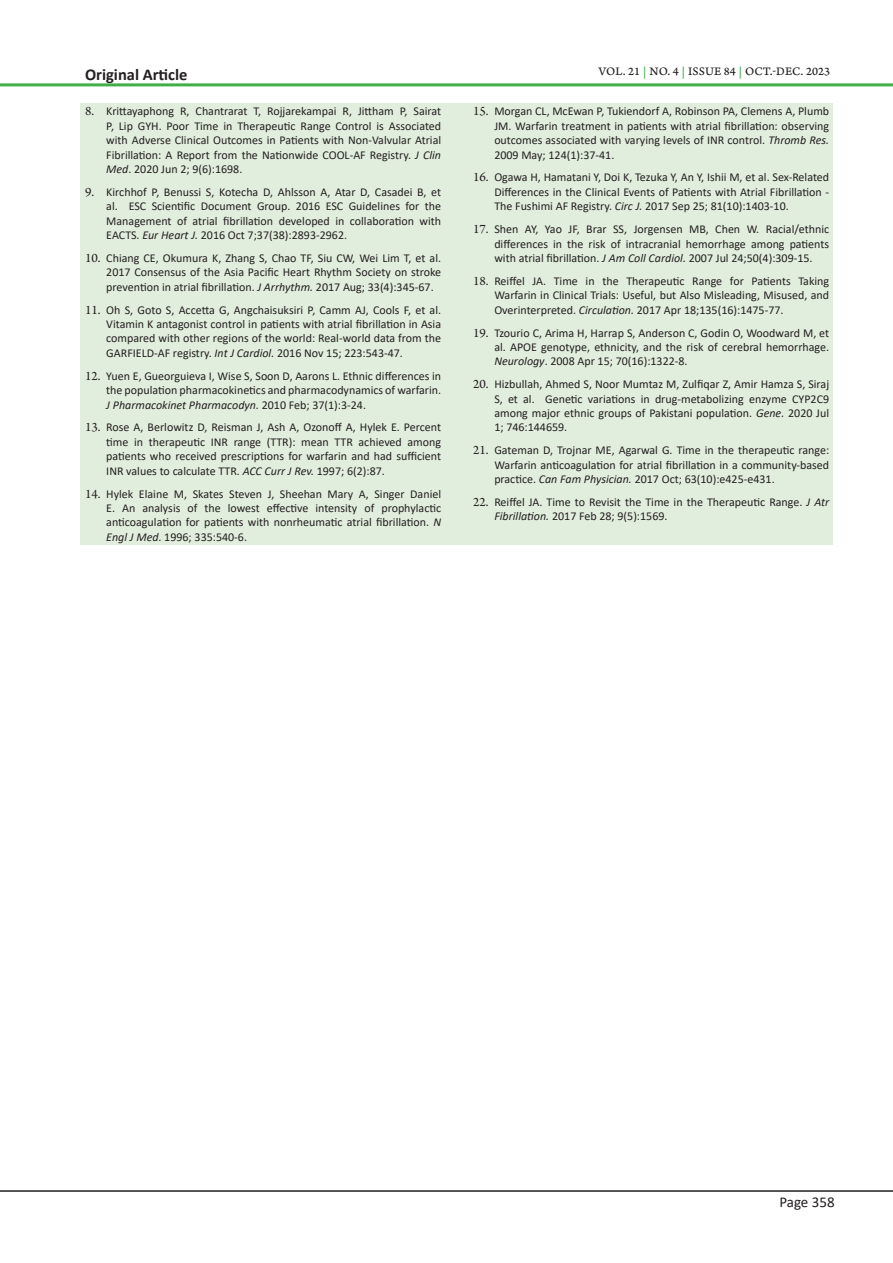
<style>
.page{position:relative;width:893px;height:1263px;background:#fff}
.page>*{position:absolute;margin:0;border:0;box-sizing:border-box;transform-origin:0 0}
.Abstract_Words{font:700 16.5px "Calibri";color:#231f20}
.t1{font:15px "Calibri";color:#231f20}
.Refrence_Text{font:12px/14.4px "Calibri";color:#231f20;text-align:justify}
.t2{font:12px "Arno Pro Caption";letter-spacing:.005em;color:#231f20}
.s1{font-family:"Arno Pro";font-size:13.5px}
.s2{font-style:italic}
.s3{color:#40ae49}
</style>
<div class="page">
<hr style="left:0;top:1190px;width:893px;height:2px;background:#231f20">
<hr style="left:0;top:83px;width:893px;height:3px;background:#40ae49">
<div style="left:81px;top:103px;width:752px;height:441px;background:#e1eedd"></div>
<p class="Abstract_Words" style="left:85px;top:62px;width:104px">Original Article</p>
<p class="Refrence_Text" style="left:106px;top:104px;width:336px;text-indent:-21px"><span class="s1">8.</span> Krittayaphong R, Chantrarat T, Rojjarekampai R, Jittham P, Sairat P, Lip GYH. Poor Time in Therapeutic Range Control is Associated with Adverse Clinical Outcomes in Patients with Non-Valvular Atrial Fibrillation: A Report from the Nationwide COOL-AF Registry. <span class="s2">J Clin Med</span>. 2020 Jun 2; 9(6):1698.</p>
<p class="Refrence_Text" style="left:106px;top:184px;width:336px;text-indent:-21px"><span class="s1">9.</span> Kirchhof P, Benussi S, Kotecha D, Ahlsson A, Atar D, Casadei B, et al. ESC Scientific Document Group. 2016 ESC Guidelines for the Management of atrial fibrillation developed in collaboration with EACTS. <span class="s2">Eur Heart J.</span> 2016 Oct 7;37(38):2893-2962.</p>
<p class="Refrence_Text" style="left:106px;top:250px;width:336px;text-indent:-21px"><span class="s1">10.</span> Chiang CE, Okumura K, Zhang S, Chao TF, Siu CW, Wei Lim T, et al.<br>2017 Consensus of the Asia Pacific Heart Rhythm Society on stroke prevention in atrial fibrillation. <span class="s2">J Arrhythm.</span> 2017 Aug; 33(4):345-67.</p>
<p class="Refrence_Text" style="left:106px;top:302px;width:336px;text-indent:-21px"><span class="s1">11.</span> Oh S, Goto S, Accetta G, Angchaisuksiri P, Camm AJ, Cools F, et al.<br>Vitamin K antagonist control in patients with atrial fibrillation in Asia compared with other regions of the world: Real-world data from the GARFIELD-AF registry. <span class="s2">Int J Cardiol.</span> 2016 Nov 15; 223:543-47.</p>
<p class="Refrence_Text" style="left:106px;top:368px;width:336px;text-indent:-21px"><span class="s1">12.</span> Yuen E, Gueorguieva I, Wise S, Soon D, Aarons L. Ethnic differences in the population pharmacokinetics and pharmacodynamics of warfarin.<br><span class="s2">J Pharmacokinet Pharmacodyn.</span> 2010 Feb; 37(1):3-24.</p>
<p class="Refrence_Text" style="left:106px;top:420px;width:336px;text-indent:-21px"><span class="s1">13.</span> Rose A, Berlowitz D, Reisman J, Ash A, Ozonoff A, Hylek E. Percent time in therapeutic INR range (TTR): mean TTR achieved among patients who received prescriptions for warfarin and had sufficient INR values to calculate TTR. <span class="s2">ACC Curr J Rev.</span> 1997; 6(2):87.</p>
<p class="Refrence_Text" style="left:106px;top:486px;width:336px;text-indent:-21px"><span class="s1">14.</span> Hylek Elaine M, Skates Steven J, Sheehan Mary A, Singer Daniel E. An analysis of the lowest effective intensity of prophylactic anticoagulation for patients with nonrheumatic atrial fibrillation. <span class="s2">N Engl J Med</span>. 1996; 335:540-6.</p>
<p class="t2" style="left:598px;top:64px;width:233px">VOL. 21 <span class="s3">|</span> NO. 4 <span class="s3">|</span> ISSUE 84 <span class="s3">|</span> OCT.-DEC. 2023</p>
<p class="Refrence_Text" style="left:494px;top:104px;width:336px;text-indent:-21px"><span class="s1">15.</span> Morgan CL, McEwan P, Tukiendorf A, Robinson PA, Clemens A, Plumb JM. Warfarin treatment in patients with atrial fibrillation: observing outcomes associated with varying levels of INR control. <span class="s2">Thromb Res.<br></span>2009 May; 124(1):37-41.</p>
<p class="Refrence_Text" style="left:494px;top:170px;width:336px;text-indent:-21px"><span class="s1">16.</span> Ogawa H, Hamatani Y, Doi K, Tezuka Y, An Y, Ishii M, et al. Sex-Related Differences in the Clinical Events of Patients with Atrial Fibrillation - The Fushimi AF Registry. <span class="s2">Circ J.</span> 2017 Sep 25; 81(10):1403-10.</p>
<p class="Refrence_Text" style="left:494px;top:222px;width:336px;text-indent:-21px"><span class="s1">17.</span> Shen AY, Yao JF, Brar SS, Jorgensen MB, Chen W. Racial/ethnic differences in the risk of intracranial hemorrhage among patients with atrial fibrillation. <span class="s2">J Am Coll Cardiol.</span> 2007 Jul 24;50(4):309-15.</p>
<p class="Refrence_Text" style="left:494px;top:273px;width:336px;text-indent:-21px"><span class="s1">18.</span> Reiffel JA. Time in the Therapeutic Range for Patients Taking Warfarin in Clinical Trials: Useful, but Also Misleading, Misused, and Overinterpreted. <span class="s2">Circulation.</span> 2017 Apr 18;135(16):1475-77.</p>
<p class="Refrence_Text" style="left:494px;top:325px;width:336px;text-indent:-21px"><span class="s1">19.</span> Tzourio C, Arima H, Harrap S, Anderson C, Godin O, Woodward M, et al. APOE genotype, ethnicity, and the risk of cerebral hemorrhage.<br><span class="s2">Neurology</span>. 2008 Apr 15; 70(16):1322-8.</p>
<p class="Refrence_Text" style="left:494px;top:377px;width:336px;text-indent:-21px"><span class="s1">20.</span> Hizbullah, Ahmed S, Noor Mumtaz M, Zulfiqar Z, Amir Hamza S, Siraj S, et al. Genetic variations in drug-metabolizing enzyme CYP2C9 among major ethnic groups of Pakistani population. <span class="s2">Gene.</span> 2020 Jul 1; 746:144659.</p>
<p class="Refrence_Text" style="left:494px;top:443px;width:336px;text-indent:-21px"><span class="s1">21.</span> Gateman D, Trojnar ME, Agarwal G. Time in the therapeutic range:<br>Warfarin anticoagulation for atrial fibrillation in a community-based practice. <span class="s2">Can Fam Physician.</span> 2017 Oct; 63(10):e425-e431.</p>
<p class="Refrence_Text" style="left:494px;top:495px;width:336px;text-indent:-21px"><span class="s1">22.</span> Reiffel JA. Time to Revisit the Time in the Therapeutic Range. <span class="s2">J Atr<br>Fibrillation.</span> 2017 Feb 28; 9(5):1569.</p>
<p class="t1" style="left:779px;top:1192px;width:57px">Page 358</p>
</div>
